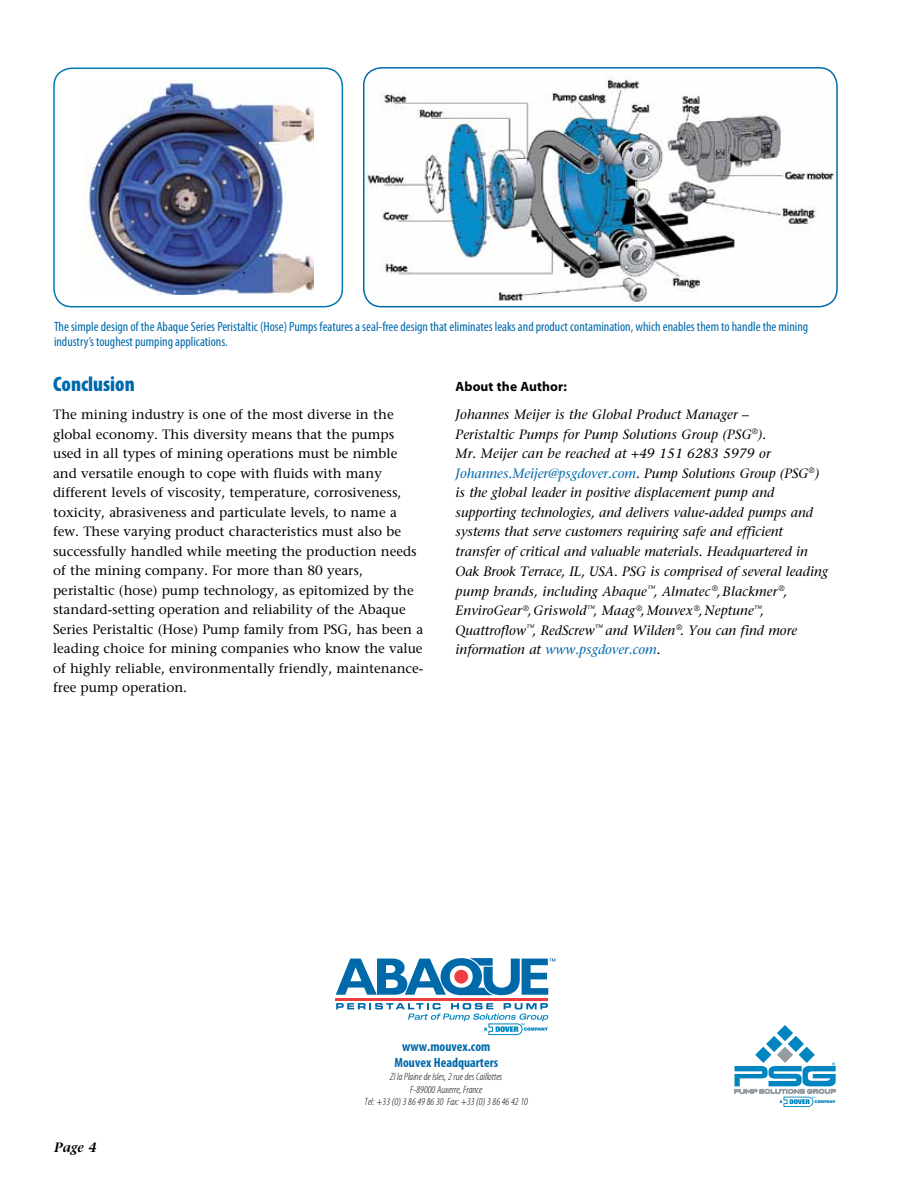
<style>
.page{position:relative;width:918px;height:1188px;background:#fff}
.page>*{position:absolute;margin:0;border:0;box-sizing:border-box;transform-origin:0 0}
.t1{font:900 condensed 21px "Myriad Pro";color:#0069aa}
.t2{font:13.5px/19.5px "Stone Serif";color:#000}
.t3{font:italic 13.5px/19.6px "Stone Serif";color:#000}
.t4{font:condensed 13.5px/15px "Myriad Pro";color:#0069aa}
.t5{font:700 condensed 13.5px/16.2px "Myriad Pro";color:#0069aa;text-align:center}
.t6{font:700 13.5px "Myriad Pro";letter-spacing:.01em;color:#000}
.t7{font:italic 600 13.5px "Stone Serif";color:#000}
.t8{font:italic 300 condensed 10.5px/12.6px "Myriad Pro";color:#000;text-align:center}
.s1{color:#0069aa}
</style>
<div class="page">
<hr style="left:336px;top:998px;width:212px;height:2px;background:#ef3e42">
<svg style="left:336px;top:1003px;width:212px;height:32px"></svg>
<svg style="left:336px;top:958px;width:219px;height:37px"></svg>
<svg style="left:734px;top:1025px;width:102px;height:82px"></svg>
<img style="left:364px;top:68px;width:473px;height:239px">
<div style="left:363px;top:67px;width:475px;height:240px;border:2px solid #0069aa;border-radius:18px"></div>
<img style="left:83px;top:81px;width:230px;height:213px">
<div style="left:53px;top:68px;width:290px;height:239px;border:2px solid #0078ae;border-radius:18px"></div>
<p class="t4" style="left:54px;top:319px;width:756px">The simple design of the Abaque Series Peristaltic (Hose) Pumps features a seal-free design that eliminates leaks and product contamination, which enables them to handle the mining industry’s toughest pumping applications.</p>
<h1 class="t1" style="left:53px;top:373px;width:83px">Conclusion</h1>
<p class="t2" style="left:53px;top:405px;width:372px">The mining industry is one of the most diverse in the global economy. This diversity means that the pumps used in all types of mining operations must be nimble and versatile enough to cope with fluids with many different levels of viscosity, temperature, corrosiveness, toxicity, abrasiveness and particulate levels, to name a few. These varying product characteristics must also be successfully handled while meeting the production needs of the mining company. For more than 80 years, peristaltic (hose) pump technology, as epitomized by the standard-setting operation and reliability of the Abaque Series Peristaltic (Hose) Pump family from PSG, has been a leading choice for mining companies who know the value of highly reliable, environmentally friendly, maintenance&shy;free pump operation.</p>
<p class="t6" style="left:456px;top:379px;width:113px">About the Author:</p>
<p class="t3" style="left:456px;top:405px;width:374px">Johannes Meijer is the Global Product Manager –<br>Peristaltic Pumps for Pump Solutions Group (PSG<sup>®</sup>).<br>Mr. Meijer can be reached at +49 151 6283 5979 or <span class="s1">Johannes.Meijer@psgdover.com</span>. Pump Solutions Group (PSG<sup>®</sup>) is the global leader in positive displacement pump and supporting technologies, and delivers value-added pumps and systems that serve customers requiring safe and efficient transfer of critical and valuable materials. Headquartered in Oak Brook Terrace, IL, USA. PSG is comprised of several leading pump brands, including Abaque <sup>™</sup>, Almatec <sup>®</sup>, Blackmer <sup>®</sup>, EnviroGear <sup>®</sup>, Griswold<sup>™</sup>, Maag <sup>®</sup>, Mouvex <sup>®</sup>, Neptune<sup>™</sup>, Quattroflow<sup>™</sup>, RedScrew<sup>™</sup> and Wilden <sup>®</sup>. You can find more information at <span class="s1">www.psgdover.com</span>.</p>
<p class="t7" style="left:54px;top:1139px;width:44px">Page 4</p>
<p class="t5" style="left:395px;top:1039px;width:105px">www.mouvex.com<br>Mouvex Headquarters</p>
<p class="t8" style="left:365px;top:1071px;width:165px">ZI la Plaine de Isles, 2 rue des Caillottes<br>F-89000 Auxerre, France<br>Tel: +33 (0) 3 86 49 86 30 Fax: +33 (0) 3 86 46 42 10</p>
</div>
